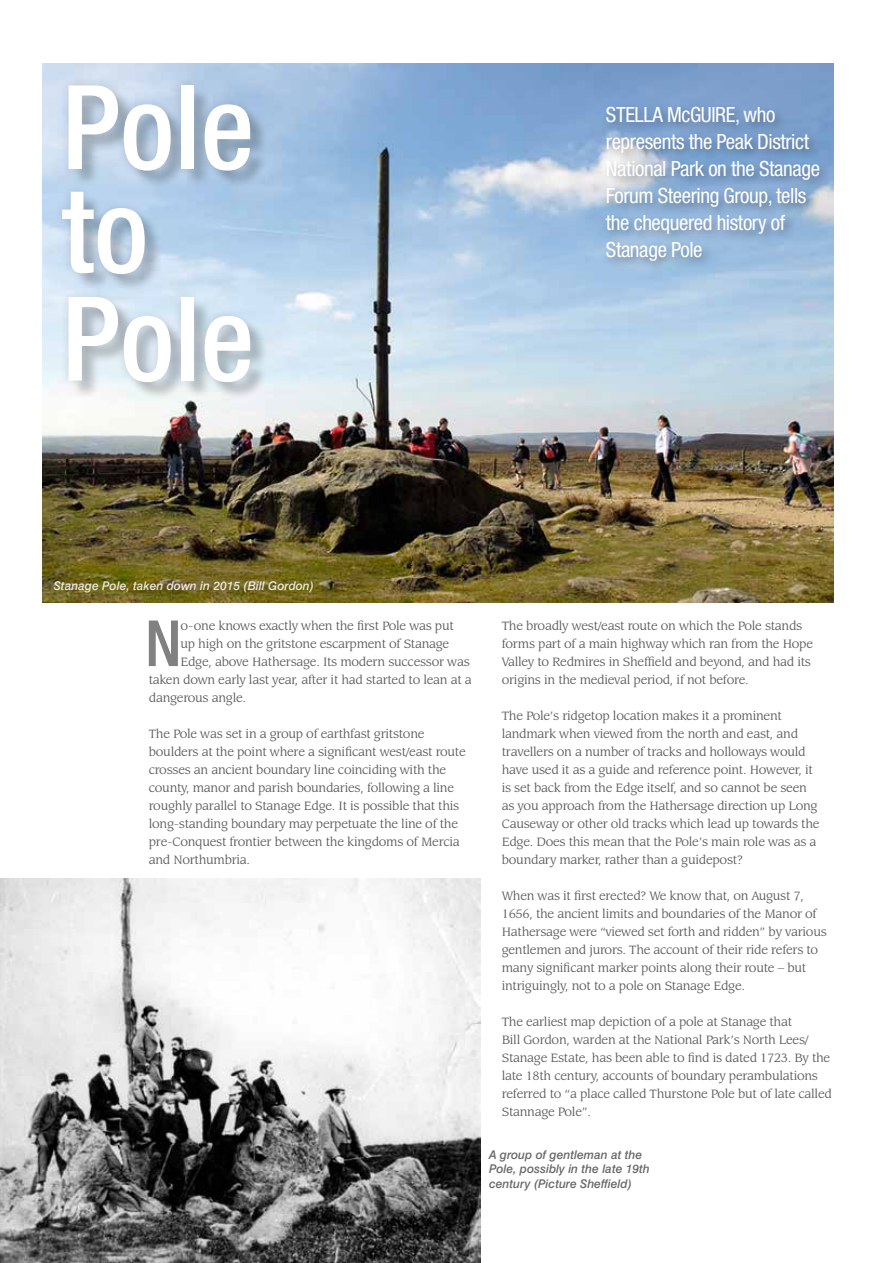
<style>
.page{position:relative;width:893px;height:1263px;background:#fff}
.page>*{position:absolute;margin:0;border:0;box-sizing:border-box;transform-origin:0 0}
.t1{font:500 condensed 117px/105.8px "Helvetica Neue";color:#fff}
.t2{font:500 condensed 63.75px "Helvetica Neue";color:#818181}
.t3{font:condensed 21px/27px "Helvetica Neue";letter-spacing:-.02em;color:#fff}
.t4{font:13.35px/18px "Leawood IT Cby BT";letter-spacing:-.02em;color:#5a5a59}
.t5{font:italic 500 12px/14.4px "Swiss 721 BT";color:#676767}
.t6{font:italic 500 12px "Swiss 721 BT";color:#fff}
</style>
<div class="page">
<img style="left:43px;top:64px;width:790px;height:539px">
<img style="left:0;top:879px;width:480px;height:384px">
<div style="left:65px;top:87px;width:204px;height:314px;background:#000;opacity:.22"></div>
<div style="left:53px;top:75px;width:206px;height:316px;background:#000;opacity:.11"></div>
<div style="left:603px;top:103px;width:228px;height:169px;background:#000;opacity:.34"></div>
<h1 class="t1" style="left:62px;top:73px;width:194px">Pole to<br>Pole</h1>
<h3 class="t3" style="left:606px;top:101px;width:216px">STELLA McGUIRE, who represents the Peak District<br>National Park on the Stanage<br>Forum Steering Group, tells the chequered history of<br>Stanage Pole</h3>
<p class="t6" style="left:54px;top:579px;width:262px">Stanage Pole, taken down in 2015 (Bill Gordon)</p>
<h2 class="t2" style="left:145px;top:605px;width:38px">N</h2>
<p class="t4" style="left:180px;top:617px;width:275px">o-one knows exactly when the first Pole was put</p>
<p class="t4" style="left:180px;top:635px;width:270px">up high on the gritstone escarpment of Stanage</p>
<p class="t4" style="left:180px;top:653px;width:291px">Edge, above Hathersage. Its modern successor was</p>
<p class="t4" style="left:149px;top:671px;width:324px">taken down early last year, after it had started to lean at a</p>
<p class="t4" style="left:149px;top:689px;width:99px">dangerous angle.</p>
<p class="t4" style="left:149px;top:725px;width:318px">The Pole was set in a group of earthfast gritstone boulders at the point where a significant west/east route crosses an ancient boundary line coinciding with the county, manor and parish boundaries, following a line roughly parallel to Stanage Edge. It is possible that this long-standing boundary may perpetuate the line of the pre-Conquest frontier between the kingdoms of Mercia and Northumbria.</p>
<p class="t4" style="left:502px;top:617px;width:313px">The broadly west/east route on which the Pole stands forms part of a main highway which ran from the Hope Valley to Redmires in Sheffield and beyond, and had its origins in the medieval period, if not before.</p>
<p class="t4" style="left:502px;top:707px;width:319px">The Pole’s ridgetop location makes it a prominent landmark when viewed from the north and east, and travellers on a number of tracks and holloways would have used it as a guide and reference point. However, it is set back from the Edge itself, and so cannot be seen as you approach from the Hathersage direction up Long Causeway or other old tracks which lead up towards the Edge. Does this mean that the Pole’s main role was as a boundary marker, rather than a guidepost?</p>
<p class="t4" style="left:502px;top:887px;width:327px">When was it first erected? We know that, on August 7, 1656, the ancient limits and boundaries of the Manor of Hathersage were “viewed set forth and ridden” by various gentlemen and jurors. The account of their ride refers to many significant marker points along their route – but intriguingly, not to a pole on Stanage Edge.</p>
<p class="t4" style="left:502px;top:1013px;width:332px">The earliest map depiction of a pole at Stanage that<br>Bill Gordon, warden at the National Park’s North Lees/ Stanage Estate, has been able to find is dated 1723. By the late 18th century, accounts of boundary perambulations referred to “a place called Thurstone Pole but of late called Stannage Pole”.</p>
<p class="t5" style="left:489px;top:1147px;width:162px">A group of gentleman at the<br>Pole, possibly in the late 19th century (Picture Sheffield)</p>
</div>
